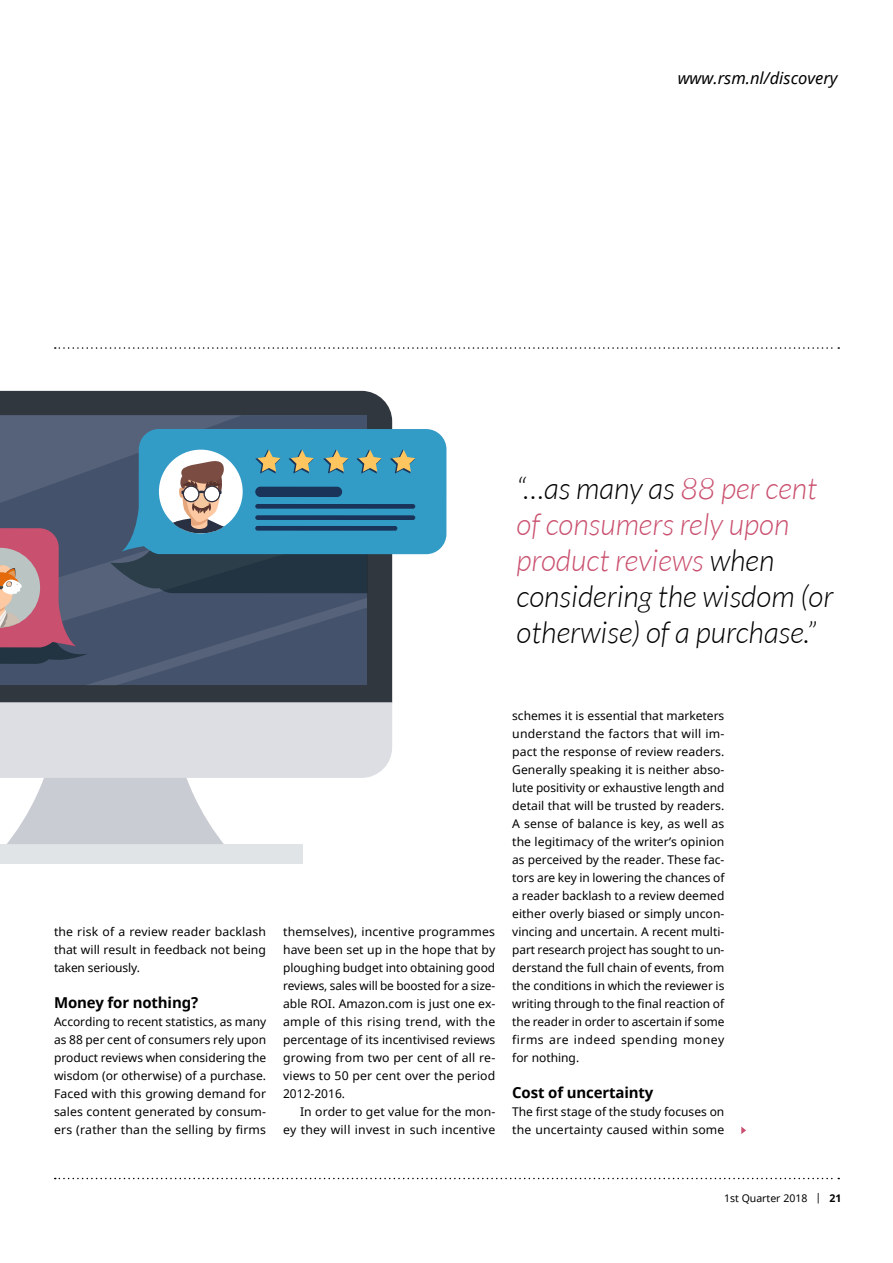
<style>
.page{position:relative;width:893px;height:1263px;background:#fff}
.page>*{position:absolute;margin:0;border:0;box-sizing:border-box;transform-origin:0 0}
.t1{font:italic 300 30px/36px "Lato";color:#000}
.t2{font:italic 16.5px "Noto Sans";color:#000}
.t3{font:700 15px "Noto Sans";letter-spacing:-.01em;color:#000}
.t4{font:12px/18px "Noto Sans";letter-spacing:.005em;color:#000;text-align:justify}
.t5{font:10.5px "Noto Sans";color:#000}
.s1{color:#ca506f}
.s2{font-weight:700}
</style>
<div class="page">
<svg style="left:55px;top:1178px;width:784px;height:1px"></svg>
<svg style="left:741px;top:1126px;width:5px;height:8px"></svg>
<svg style="left:55px;top:347px;width:784px;height:2px"></svg>
<div style="left:0;top:844px;width:303px;height:20px;background:#e1e4e7"></div>
<div style="left:0;top:391px;width:392px;height:311px;background:#31373e"></div>
<svg style="left:0;top:702px;width:392px;height:142px"></svg>
<svg style="left:0;top:415px;width:446px;height:270px"></svg>
<h2 class="t2" style="left:678px;top:66px;width:161px">www.rsm.nl/discovery</h2>
<h1 class="t1" style="left:516px;top:471px;width:318px">“…as many as <span class="s1">88 per cent of consumers rely upon product reviews</span> when considering the wisdom (or otherwise) of a purchase.”</h1>
<p class="t4" style="left:54px;top:922px;width:214px">the risk of a review reader backlash that will result in feedback not being taken seriously.</p>
<p class="t3" style="left:54px;top:992px;width:146px">Money for nothing?</p>
<p class="t4" style="left:54px;top:1012px;width:214px">According to recent statistics, as many as 88 per cent of consumers rely upon product reviews when considering the wisdom (or otherwise) of a purchase.<br>Faced with this growing demand for sales content generated by consum&shy;ers (rather than the selling by firms</p>
<p class="t4" style="left:283px;top:922px;width:214px">themselves), incentive programmes have been set up in the hope that by ploughing budget into obtaining good reviews, sales will be boosted for a size&shy;able ROI. Amazon.com is just one ex&shy;ample of this rising trend, with the percentage of its incentivised reviews growing from two per cent of all re&shy;views to 50 per cent over the period 2012-2016.</p>
<p class="t4" style="left:283px;top:1102px;width:214px;text-align:right">In order to get value for the mon-<br>ey they will invest in such incentive</p>
<p class="t4" style="left:512px;top:706px;width:214px">schemes it is essential that marketers understand the factors that will im&shy;pact the response of review readers.<br>Generally speaking it is neither abso&shy;lute positivity or exhaustive length and detail that will be trusted by readers.<br>A sense of balance is key, as well as the legitimacy of the writer’s opinion as perceived by the reader. These fac&shy;tors are key in lowering the chances of a reader backlash to a review deemed either overly biased or simply uncon&shy;vincing and uncertain. A recent multi&shy;part research project has sought to un&shy;derstand the full chain of events, from the conditions in which the reviewer is writing through to the final reaction of the reader in order to ascertain if some firms are indeed spending money for nothing.</p>
<p class="t3" style="left:512px;top:1082px;width:143px">Cost of uncertainty</p>
<p class="t4" style="left:512px;top:1102px;width:214px">The first stage of the study focuses on the uncertainty caused within some</p>
<p class="t5" style="left:724px;top:1191px;width:119px">1st Quarter 2018 | <span class="s2">21</span></p>
</div>
